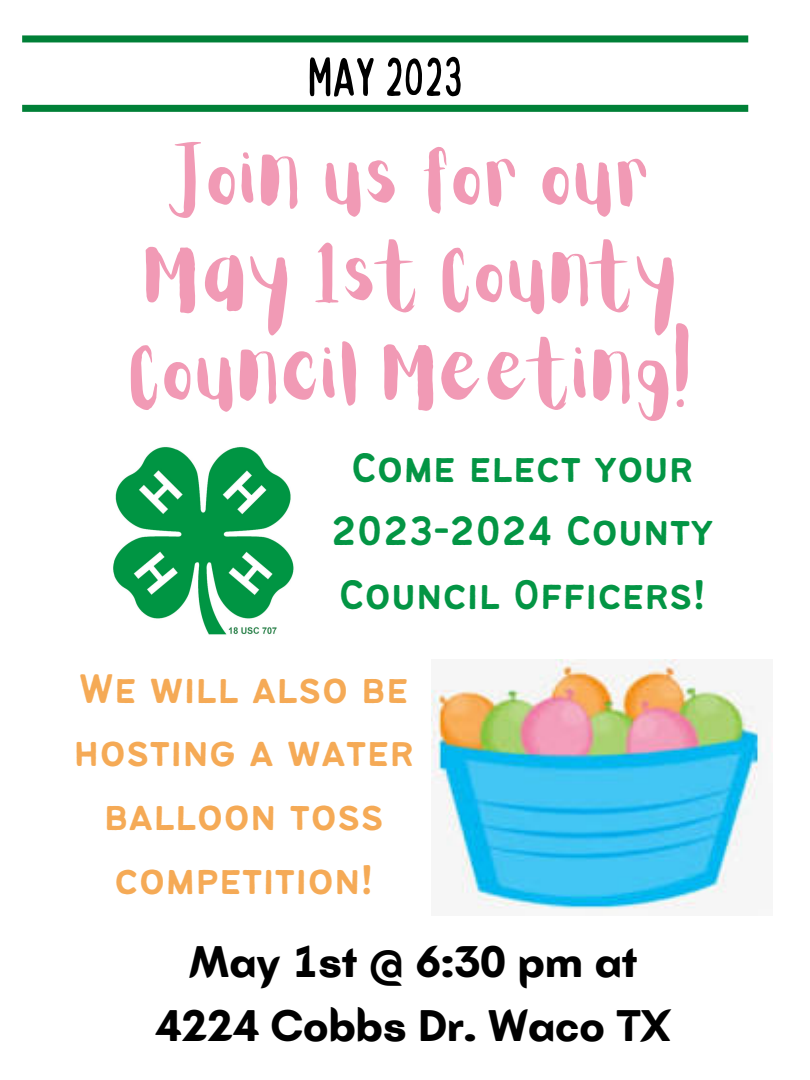
<style>
.page{position:relative;width:810px;height:1080px;background:#fff}
.page>*{position:absolute;margin:0;border:0;box-sizing:border-box;transform-origin:0 0}
.t1{font:69.75px/97.5px "Aloja Extended";color:#f19ab5;text-align:center}
.t2{font:condensed 55px "Bobby Jones Soft";color:#000}
.t3{font:45.44px/63.6px "Bantayog";color:#f5aa56;text-align:center}
.t4{font:45.44px/63.6px "Bantayog";color:#039544;text-align:center}
.t5{font:700 45.44px/63.6px "Batangas";color:#000;text-align:center}
</style>
<div class="page">
<div style="left:22px;top:35px;width:726px;height:7px;background:#008037"></div>
<div style="left:22px;top:105px;width:726px;height:7px;background:#008037"></div>
<img style="left:113px;top:447px;width:181px;height:188px">
<img style="left:432px;top:660px;width:341px;height:251px">
<p class="t2" style="left:308px;top:42px;width:157px">May2023</p>
<h1 class="t1" style="left:131px;top:134px;width:567px">Join us for our<br>May 1st County<br>Council Meeting!</h1>
<p class="t4" style="left:331px;top:439px;width:384px">Come elect your<br>2023-2024 County<br>Council Officers!</p>
<p class="t3" style="left:74px;top:660px;width:342px">We will also be hosting a water balloon toss competition!</p>
<p class="t5" style="left:155px;top:930px;width:517px">May 1st @ 6:30 pm at<br>4224 Cobbs Dr. Waco TX</p>
</div>
